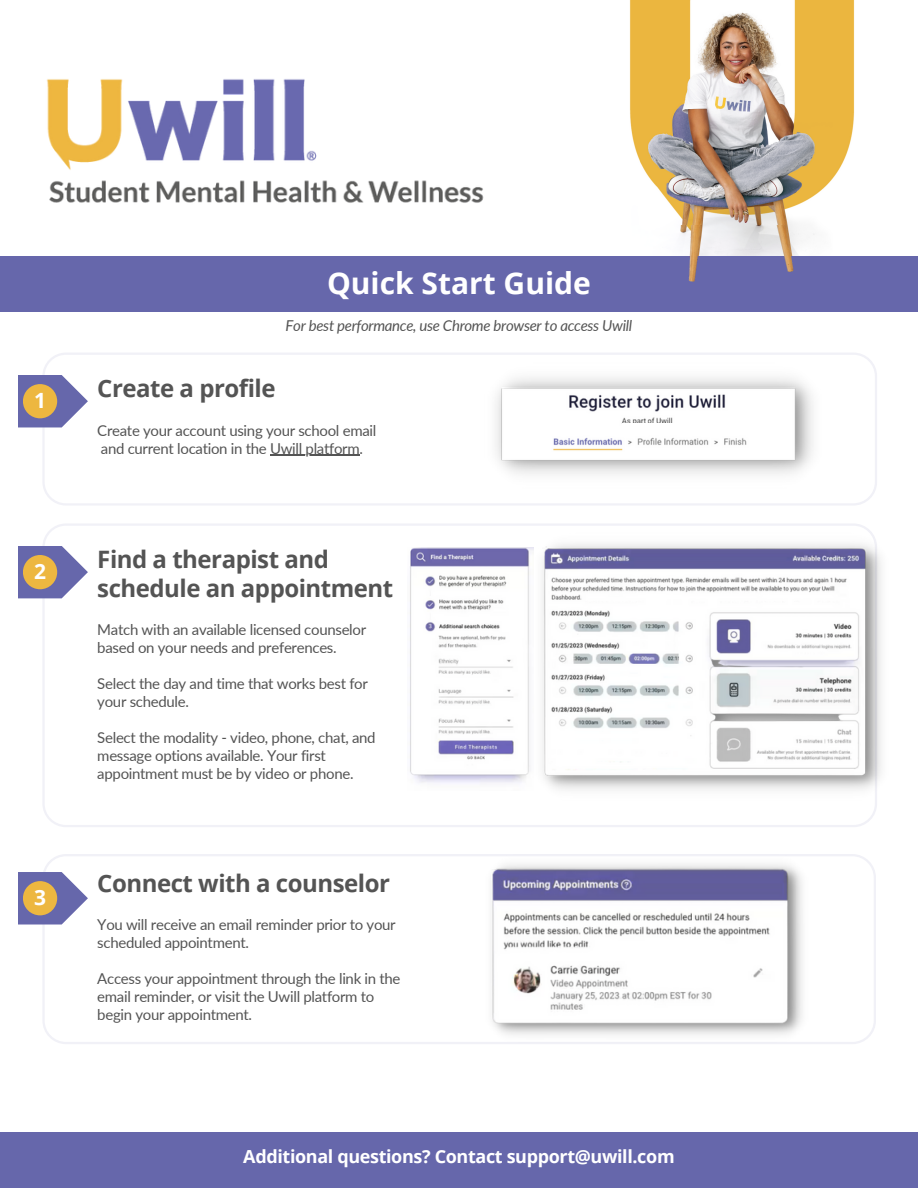
<style>
.page{position:relative;width:918px;height:1188px;background:#fff}
.page>*{position:absolute;margin:0;border:0;box-sizing:border-box;transform-origin:0 0}
.t1{font:700 30px "Open Sans";color:#fff}
.t2{font:700 24px/28.2px "Open Sans";letter-spacing:-.02em;color:#545454}
.t3{font:700 21px "Open Sans";color:#fff}
.t4{font:700 18px "Open Sans";letter-spacing:-.02em;color:#fff}
.t5{font:15px/18px "Lato";letter-spacing:-.02em;color:#545454}
.t6{font:italic 15px "Lato";letter-spacing:-.02em;color:#545454}
</style>
<div class="page">
<img style="left:630px;top:0;width:225px;height:225px">
<img style="left:46px;top:79px;width:438px;height:124px">
<svg style="left:42px;top:353px;width:835px;height:152px"></svg>
<svg style="left:43px;top:854px;width:833px;height:190px"></svg>
<svg style="left:42px;top:524px;width:835px;height:303px"></svg>
<svg style="left:18px;top:375px;width:70px;height:52px"></svg>
<div style="left:23px;top:384px;width:34px;height:34px;background:#edb740;border-radius:50%"></div>
<img style="left:485px;top:855px;width:324px;height:189px">
<div style="left:0;top:1133px;width:918px;height:55px;background:#6667ab"></div>
<div style="left:477px;top:584px;width:57px;height:8px;background:#fff"></div>
<div style="left:0;top:256px;width:918px;height:55px;background:#6667ab"></div>
<img style="left:680px;top:225px;width:135px;height:57px">
<svg style="left:18px;top:872px;width:70px;height:53px"></svg>
<div style="left:23px;top:881px;width:34px;height:34px;background:#edb740;border-radius:50%"></div>
<img style="left:534px;top:532px;width:347px;height:268px">
<img style="left:485px;top:362px;width:338px;height:126px">
<div style="left:622px;top:423px;width:78px;height:11px;background:#fff"></div>
<svg style="left:18px;top:546px;width:70px;height:52px"></svg>
<div style="left:23px;top:555px;width:34px;height:34px;background:#edb740;border-radius:50%"></div>
<img style="left:407px;top:547px;width:126px;height:243px">
<hr style="left:270px;top:455px;width:90px;height:1px;background:#545454">
<p class="t3" style="left:34px;top:386px;width:13px">1</p>
<p class="t3" style="left:34px;top:556px;width:13px">2</p>
<p class="t3" style="left:34px;top:883px;width:13px">3</p>
<p class="t1" style="left:327px;top:262px;width:265px">Quick Start Guide</p>
<p class="t6" style="left:286px;top:316px;width:348px">For best performance, use Chrome browser to access Uwill</p>
<p class="t2" style="left:97px;top:374px;width:180px">Create a profile</p>
<p class="t5" style="left:97px;top:421px;width:281px">Create your account using your school email and current location in the Uwill platform.</p>
<p class="t2" style="left:97px;top:545px;width:297px">Find a therapist and schedule an appointment</p>
<p class="t5" style="left:97px;top:620px;width:270px">Match with an available licensed counselor based on your needs and preferences.</p>
<p class="t5" style="left:97px;top:674px;width:272px">Select the day and time that works best for your schedule.</p>
<p class="t5" style="left:97px;top:728px;width:280px">Select the modality - video, phone, chat, and message options available. Your first appointment must be by video or phone.</p>
<p class="t2" style="left:97px;top:868px;width:294px">Connect with a counselor</p>
<p class="t5" style="left:97px;top:915px;width:300px">You will receive an email reminder prior to your scheduled appointment.</p>
<p class="t5" style="left:97px;top:969px;width:305px">Access your appointment through the link in the email reminder, or visit the Uwill platform to begin your appointment.</p>
<p class="t4" style="left:243px;top:1144px;width:433px">Additional questions? Contact support@uwill.com</p>
</div>
